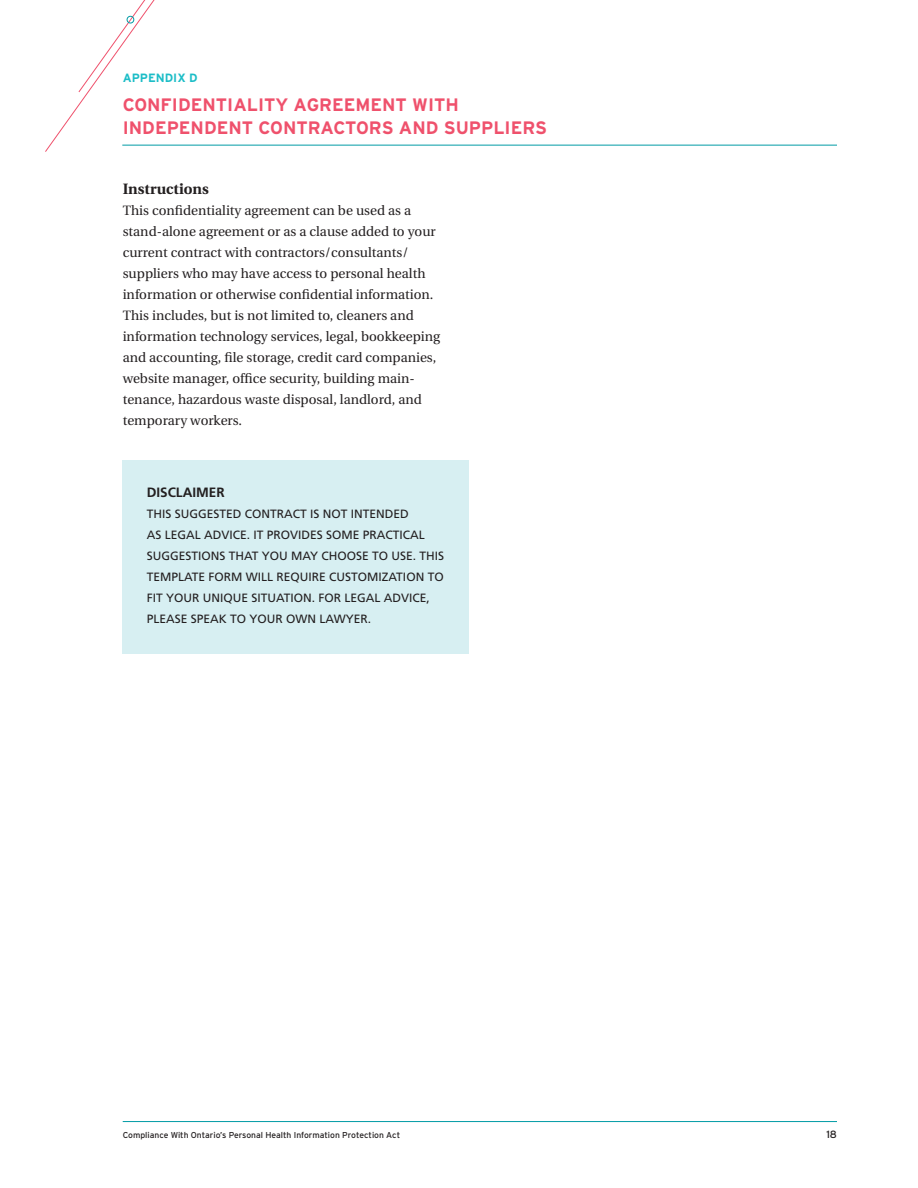
<style>
.page{position:relative;width:918px;height:1188px;background:#fff}
.page>*{position:absolute;margin:0;border:0;box-sizing:border-box;transform-origin:0 0}
.t1{font:700 18px/22.5px "Interstate";color:#ef516c}
.t2{font:700 15px "Utopia";color:#231f20}
.t3{font:13.5px/21px "Utopia";color:#231f20}
.t4{font:700 13.5px "Frutiger";color:#231f20}
.t5{font:12px/21px "Frutiger";color:#231f20}
.t6{font:700 12px "Interstate";color:#1cbdc7}
.t7{font:10.5px "Interstate";color:#231f20}
.t8{font:8.55px "Interstate";color:#231f20}
</style>
<div class="page">
<hr style="left:123px;top:1121px;width:714px;height:1px;background:#009ba5">
<hr style="left:122px;top:145px;width:715px;height:1px;background:#009ba5">
<svg style="left:45px;top:0;width:121px;height:152px"></svg>
<div style="left:127px;top:16px;width:7px;height:7px;border:1px solid #009ba5;border-radius:50%"></div>
<div style="left:123px;top:460px;width:346px;height:194px;background:#d7eff2"></div>
<p class="t6" style="left:123px;top:71px;width:77px">APPENDIX D</p>
<h1 class="t1" style="left:123px;top:94px;width:426px">CONFIDENTIALITY AGREEMENT WITH<br>INDEPENDENT CONTRACTORS AND SUPPLIERS</h1>
<p class="t2" style="left:123px;top:181px;width:88px">Instructions</p>
<p class="t3" style="left:123px;top:200px;width:319px">This confidentiality agreement can be used as a stand-alone agreement or as a clause added to your current contract with contractors/consultants/ suppliers who may have access to personal health information or otherwise confidential information.<br>This includes, but is not limited to, cleaners and information technology services, legal, bookkeeping and accounting, file storage, credit card companies, website manager, office security, building main&shy;tenance, hazardous waste disposal, landlord, and temporary workers.</p>
<p class="t4" style="left:147px;top:485px;width:80px">DISCLAIMER</p>
<p class="t5" style="left:147px;top:504px;width:299px">THIS SUGGESTED CONTRACT IS NOT INTENDED<br>AS LEGAL ADVICE. IT PROVIDES SOME PRACTICAL SUGGESTIONS THAT YOU MAY CHOOSE TO USE. THIS TEMPLATE FORM WILL REQUIRE CUSTOMIZATION TO FIT YOUR UNIQUE SITUATION. FOR LEGAL ADVICE, PLEASE SPEAK TO YOUR OWN LAWYER.</p>
<p class="t8" style="left:123px;top:1130px;width:279px">Compliance With Ontario’s Personal Health Information Protection Act</p>
<p class="t7" style="left:826px;top:1129px;width:12px">18</p>
</div>
